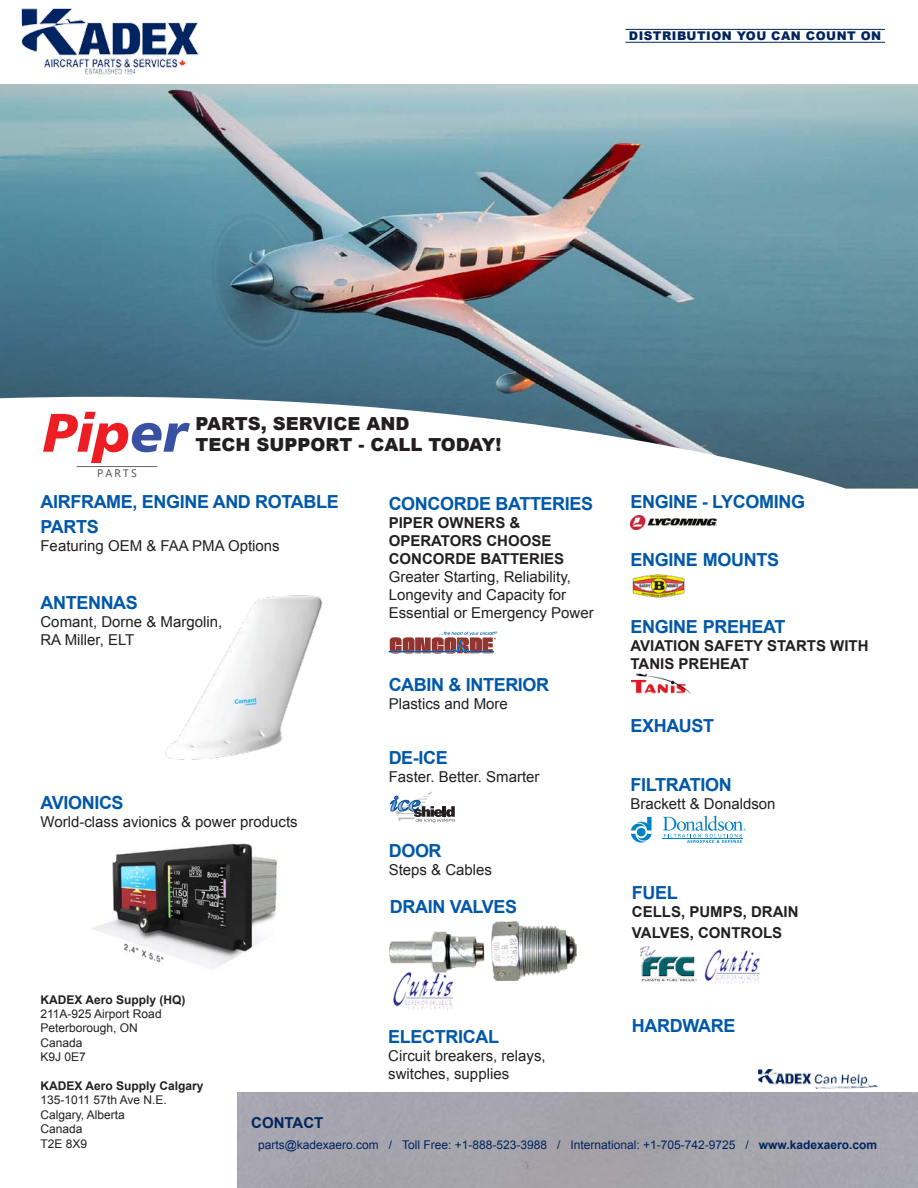
<style>
.page{position:relative;width:918px;height:1188px;background:#fff}
.page>*{position:absolute;margin:0;border:0;box-sizing:border-box;transform-origin:0 0}
.t1{font:700 18px/25.2px "Arial";letter-spacing:-.02em;color:#0058a9}
.t2{font:900 18px/21.6px "Arial";color:#231f20}
.t3{font:15px/18px "Arial";color:#231f20}
.t4{font:700 15px/21.6px "Arial";color:#231f20}
.t5{font:700 15px "Arial";color:#00245d}
.t6{font:12px/14.4px "Arial";color:#231f20}
.t7{font:12px "Arial";color:#00245d}
.t8{font:700 12px "Arial";color:#231f20}
.t9{font:900 12px "Arial";letter-spacing:.04em;color:#00245d}
.t10{font:10.8px "Ebrima";letter-spacing:.2em;color:#4d4d4f}
.s1{font-weight:700}
</style>
<div class="page">
<hr style="left:626px;top:29px;width:259px;height:1px;background:#00245d">
<hr style="left:626px;top:42px;width:259px;height:1px;background:#00245d">
<img style="left:21px;top:9px;width:178px;height:65px">
<img style="left:91px;top:843px;width:187px;height:125px">
<img style="left:0;top:84px;width:918px;height:405px">
<hr style="left:77px;top:466px;width:80px;height:1px;background:#636466">
<svg style="left:43px;top:412px;width:147px;height:51px"></svg>
<img style="left:632px;top:574px;width:53px;height:24px">
<img style="left:632px;top:674px;width:58px;height:19px">
<img style="left:630px;top:516px;width:86px;height:14px">
<svg style="left:388px;top:631px;width:109px;height:23px"></svg>
<svg style="left:390px;top:791px;width:66px;height:31px"></svg>
<img style="left:759px;top:1070px;width:119px;height:18px">
<img style="left:165px;top:595px;width:157px;height:165px">
<svg style="left:631px;top:817px;width:21px;height:26px"></svg>
<svg style="left:663px;top:816px;width:83px;height:27px"></svg>
<img style="left:393px;top:981px;width:60px;height:29px">
<img style="left:390px;top:921px;width:186px;height:60px">
<img style="left:640px;top:946px;width:57px;height:36px">
<img style="left:704px;top:949px;width:57px;height:35px">
<p class="t9" style="left:629px;top:27px;width:254px">DISTRIBUTION YOU CAN COUNT ON</p>
<p class="t10" style="left:97px;top:465px;width:41px">PARTS</p>
<p class="t2" style="left:196px;top:412px;width:307px">PARTS, SERVICE AND<br>TECH SUPPORT - CALL TODAY!</p>
<p class="t1" style="left:40px;top:489px;width:300px">AIRFRAME, ENGINE AND ROTABLE<br>PA RTS</p>
<p class="t3" style="left:40px;top:537px;width:241px">Featuring OEM &amp; FAA PMA Options</p>
<p class="t1" style="left:40px;top:591px;width:26px">ANTENN</p>
<p class="t1" style="left:113px;top:591px;width:25px">AS</p>
<p class="t3" style="left:40px;top:613px;width:183px">Comant, Dorne &amp; Margolin,<br>RA Miller, ELT</p>
<p class="t1" style="left:40px;top:791px;width:33px">AVIONI</p>
<p class="t1" style="left:99px;top:791px;width:25px">CS</p>
<p class="t3" style="left:40px;top:813px;width:259px">World-class avionics &amp; power products</p>
<p class="t1" style="left:389px;top:491px;width:206px">CONCORDE BATTERIES</p>
<p class="t4" style="left:389px;top:512px;width:86px">PIPER OWNERS</p>
<p class="t4" style="left:510px;top:512px;width:12px">&amp;</p>
<p class="t4" style="left:389px;top:530px;width:64px">OPERATORS</p>
<p class="t4" style="left:486px;top:530px;width:34px">CHOOSE</p>
<p class="t4" style="left:389px;top:548px;width:56px">CON CORDE</p>
<p class="t4" style="left:480px;top:548px;width:31px">BATTERIES</p>
<p class="t3" style="left:389px;top:568px;width:207px">Greater Starting, Reliability,<br>Longevity and Capacity for<br>Essential or Emergency Power</p>
<p class="t1" style="left:389px;top:673px;width:162px">CABIN &amp; INTERIOR</p>
<p class="t3" style="left:389px;top:695px;width:121px">Plastics and More</p>
<p class="t1" style="left:389px;top:745px;width:61px">DE-ICE</p>
<p class="t3" style="left:389px;top:768px;width:152px">Faster. Better. Smarter</p>
<p class="t1" style="left:389px;top:839px;width:54px">DOOR</p>
<p class="t3" style="left:389px;top:861px;width:105px">Steps &amp; Cables</p>
<p class="t1" style="left:390px;top:894px;width:116px">DRAIN VALVES</p>
<p class="t1" style="left:630px;top:489px;width:128px">ENGINE - LYCOMING</p>
<p class="t1" style="left:630px;top:548px;width:126px">ENGINE MOUNTS</p>
<p class="t1" style="left:630px;top:615px;width:156px">ENGINE PREHEAT</p>
<p class="t4" style="left:630px;top:635px;width:44px">AVI ATION</p>
<p class="t4" style="left:704px;top:635px;width:31px">SAFET</p>
<p class="t4" style="left:753px;top:635px;width:54px">Y STARTS</p>
<p class="t4" style="left:830px;top:635px;width:40px">WITH</p>
<p class="t4" style="left:630px;top:653px;width:28px">TANIS</p>
<p class="t4" style="left:679px;top:653px;width:71px">PREHEAT</p>
<p class="t1" style="left:630px;top:713px;width:74px">EXHAUST</p>
<p class="t1" style="left:631px;top:773px;width:11px">FILTR</p>
<p class="t1" style="left:678px;top:773px;width:23px">ATION</p>
<p class="t3" style="left:631px;top:795px;width:147px">Brackett &amp; Donaldson</p>
<p class="t1" style="left:632px;top:880px;width:47px">FUEL</p>
<p class="t4" style="left:632px;top:901px;width:168px">CELLS, PU MPS, DRAIN<br>VALVES, CONTROLS</p>
<p class="t8" style="left:40px;top:992px;width:146px">KADEX AERO SUPPLY (HQ)</p>
<p class="t6" style="left:40px;top:1007px;width:123px">211A-925 Airport Road<br>Peterborough, ON<br>Canada<br>K9J 0E7</p>
<p class="t8" style="left:40px;top:1078px;width:164px">KADEX AERO SUPPLY CALGARY</p>
<p class="t6" style="left:40px;top:1093px;width:128px">135-1011 57th Ave N.E.<br>Calgary, Alberta<br>Canada<br>T2E 8X9</p>
<p class="t1" style="left:388px;top:1025px;width:12px">ELE</p>
<p class="t1" style="left:422px;top:1025px;width:76px">CTRI CAL</p>
<p class="t3" style="left:388px;top:1047px;width:159px">Circuit breakers, relays, switches, supplies</p>
<p class="t1" style="left:632px;top:1014px;width:105px">HARDWARE</p>
<p class="t5" style="left:251px;top:1112px;width:23px">CONT</p>
<p class="t5" style="left:293px;top:1112px;width:32px">ACT</p>
<p class="t7" style="left:258px;top:1137px;width:621px">parts@kadexaero.com / Toll Free: +1-888-523-3988 / International: +1-705-742-9725 / <span class="s1">WWW.KADEXAERO.COM</span></p>
</div>
